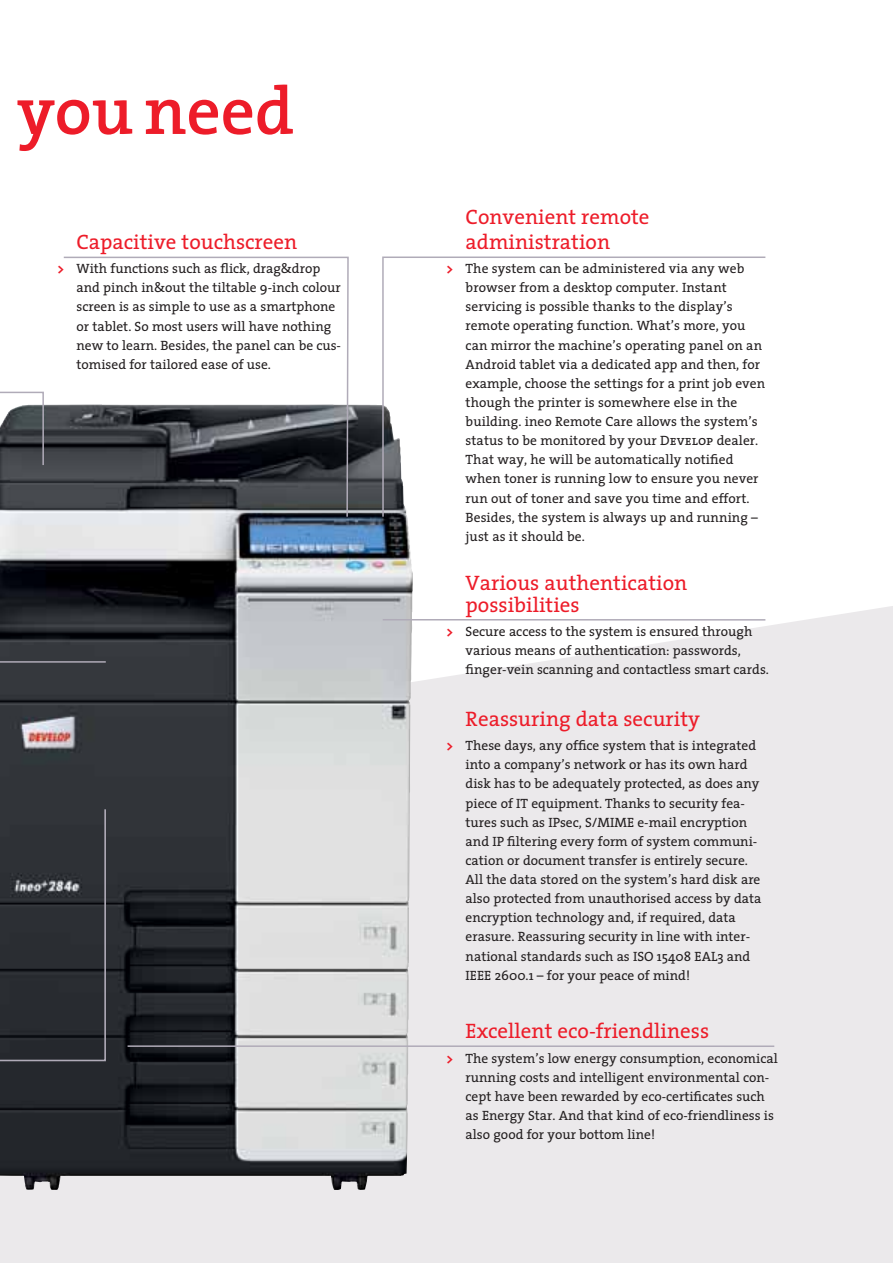
<style>
.page{position:relative;width:893px;height:1263px;background:#fff}
.page>*{position:absolute;margin:0;border:0;box-sizing:border-box;transform-origin:0 0}
.t1{font:600 67.5px "The Serif";letter-spacing:-.005em;color:#ed1c29}
.t2{font:21px/21.8px "The Serif";color:#ed1c29}
.t3{font:13.5px/19.2px "The Serif";color:#231f20}
.s1{font-weight:700;color:#ed1c29}
.s2{font-family:"The Serif Caps"}
</style>
<div class="page">
<div style="left:0;top:606px;width:893px;height:657px;background:#ebe9eb"></div>
<img style="left:0;top:404px;width:413px;height:786px">
<svg style="left:62px;top:256px;width:287px;height:262px"></svg>
<svg style="left:381px;top:256px;width:385px;height:262px"></svg>
<hr style="left:0;top:661px;width:106px;height:2px;background:#b0abb8">
<hr style="left:128px;top:1045px;width:646px;height:2px;background:#b0abb8">
<svg style="left:0;top:808px;width:107px;height:254px;background:#2f3137"></svg>
<svg style="left:0;top:391px;width:45px;height:75px"></svg>
<hr style="left:383px;top:619px;width:382px;height:2px;background:#b0abb8">
<h1 class="t1" style="left:17px;top:68px;width:279px">you need</h1>
<h2 class="t2" style="left:77px;top:231px;width:222px">Capacitive touchscreen</h2>
<p class="t3" style="left:77px;top:259px;width:266px;text-indent:-19px"><span class="s1">&gt;</span> With functions such as flick, drag&amp;drop and pinch in&amp;out the tiltable 9-inch colour screen is as simple to use as a smartphone or tablet. So most users will have nothing new to learn. Besides, the panel can be cus&shy;tomised for tailored ease of use.</p>
<h2 class="t2" style="left:466px;top:205px;width:185px;line-height:24.5px">Convenient remote administration</h2>
<p class="t3" style="left:466px;top:259px;width:301px;text-indent:-19px"><span class="s1">&gt;</span> The system can be administered via any web browser from a desktop computer. Instant servicing is possible thanks to the display’s remote operating function. What’s more, you can mirror the machine’s operating panel on an Android tablet via a dedicated app and then, for example, choose the settings for a print job even though the printer is somewhere else in the building. ineo Remote Care allows the system’s status to be monitored by your <span class="s2">Develop</span> dealer.<br>That way, he will be automatically notified when toner is running low to ensure you never run out of toner and save you time and effort.<br>Besides, the system is always up and running – just as it should be.</p>
<h2 class="t2" style="left:466px;top:572px;width:223px">Various authentication possibilities</h2>
<p class="t3" style="left:466px;top:622px;width:305px;text-indent:-19px"><span class="s1">&gt;</span> Secure access to the system is ensured through various means of authentication: passwords, finger-vein scanning and contactless smart cards.</p>
<h2 class="t2" style="left:466px;top:708px;width:236px">Reassuring data security</h2>
<p class="t3" style="left:466px;top:736px;width:297px;text-indent:-19px"><span class="s1">&gt;</span> These days, any office system that is integrated into a company’s network or has its own hard disk has to be adequately protected, as does any piece of IT equipment. Thanks to security fea&shy;tures such as IPsec, S/MIME e-mail encryption and IP filtering every form of system communi&shy;cation or document transfer is entirely secure.<br>All the data stored on the system’s hard disk are also protected from unauthorised access by data encryption technology and, if required, data erasure. Reassuring security in line with inter&shy;national standards such as ISO 15408 EAL3 and IEEE 2600.1 – for your peace of mind!</p>
<h2 class="t2" style="left:466px;top:1020px;width:245px">Excellent eco-friendliness</h2>
<p class="t3" style="left:466px;top:1048px;width:314px;text-indent:-19px"><span class="s1">&gt;</span> The system’s low energy consumption, economical running costs and intelligent environmental con&shy;cept have been rewarded by eco-certificates such as Energy Star. And that kind of eco-friendliness is also good for your bottom line!</p>
</div>
